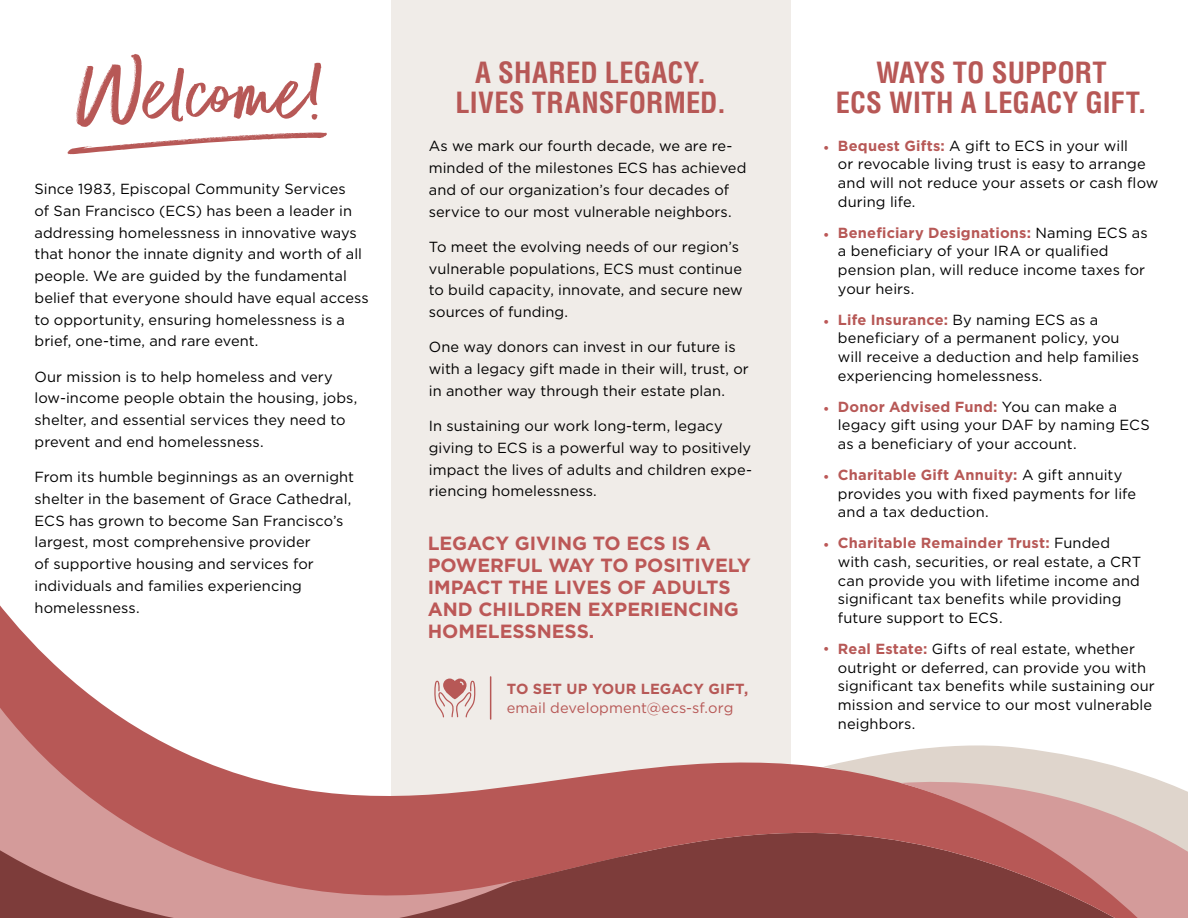
<style>
.page{position:relative;width:1188px;height:918px;background:#fff}
.page>*{position:absolute;margin:0;border:0;box-sizing:border-box;transform-origin:0 0}
.t1{font:91.2px "Better Times";letter-spacing:.005em;color:#b75856}
.t2{font:700 condensed 28.5px/30px "Helvetica LT Std";letter-spacing:.005em;color:#b75856;text-align:center}
.t3{font:700 19.05px/21.9px "Gotham";color:#bc5857}
.t4{font:14.7px/21.8px "Gotham";letter-spacing:.005em;color:#000}
.t5{font:14.7px "Gotham";letter-spacing:.01em;color:#b75856}
.t6{font:700 14.7px "Gotham";letter-spacing:.015em;color:#b75856}
.s1{color:#b75856}
.s2{font-weight:700;color:#b75856}
.s3{color:#bc5857}
</style>
<div class="page">
<div style="left:391px;top:0;width:400px;height:918px;background:#f0ece8"></div>
<svg style="left:0;top:605px;width:1156px;height:313px"></svg>
<svg style="left:516px;top:763px;width:108px;height:155px;background:#aa5e5b"></svg>
<svg style="left:0;top:696px;width:516px;height:222px"></svg>
<svg style="left:901px;top:779px;width:287px;height:139px;background:#ba7e7b"></svg>
<svg style="left:67px;top:132px;width:260px;height:22px"></svg>
<hr style="left:490px;top:677px;width:1px;height:42px;background:#b75856">
<svg style="left:434px;top:679px;width:41px;height:38px"></svg>
<h1 class="t1" style="left:76px;top:43px;width:248px">Welcome!</h1>
<p class="t4" style="left:35px;top:178px;width:336px">Since 1983, Episcopal Community Services<br>of San Francisco (ECS) has been a leader in addressing homelessness in innovative ways that honor the innate dignity and worth of all people. We are guided by the fundamental belief that everyone should have equal access to opportunity, ensuring homelessness is a brief, one-time, and rare event.</p>
<p class="t4" style="left:35px;top:365px;width:324px">Our mission is to help homeless and very low-income people obtain the housing, jobs, shelter, and essential services they need to prevent and end homelessness.</p>
<p class="t4" style="left:35px;top:466px;width:321px">From its humble beginnings as an overnight shelter in the basement of Grace Cathedral, ECS has grown to become San Francisco’s largest, most comprehensive provider<br>of supportive housing and services for individuals and families experiencing homelessness.</p>
<h2 class="t2" style="left:455px;top:58px;width:272px">A SHARED LEGACY.<br>LIVES TRANSFORMED.</h2>
<p class="t4" style="left:429px;top:135px;width:319px">As we mark our fourth decade, we are re&shy;minded of the milestones ECS has achieved and of our organization’s four decades of service to our most vulnerable neighbors.</p>
<p class="t4" style="left:429px;top:236px;width:316px">To meet the evolving needs of our region’s vulnerable populations, ECS must continue to build capacity, innovate, and secure new sources of funding.</p>
<p class="t4" style="left:429px;top:336px;width:322px">One way donors can invest in our future is with a legacy gift made in their will, trust, or in another way through their estate plan.</p>
<p class="t4" style="left:429px;top:415px;width:325px">In sustaining our work long-term, legacy giving to ECS is a powerful way to positively impact the lives of adults and children expe&shy;riencing homelessness.</p>
<p class="t3" style="left:428px;top:533px;width:325px">LEGACY GIVING TO ECS IS A<br>POWERFUL WAY TO POSITIVELY<br>IMPACT THE LIVES OF ADULTS<br>AND CHILDREN EXPERIENCING<br>HOMELESSNESS.</p>
<p class="t6" style="left:507px;top:679px;width:243px">TO SET UP YOUR LEGACY GIFT,</p>
<p class="t5" style="left:507px;top:698px;width:228px">email development@ecs-sf.org</p>
<h2 class="t2" style="left:836px;top:58px;width:313px">WAYS TO SUPPORT<br>ECS WITH A LEGACY GIFT.</h2>
<p class="t4" style="left:838px;top:136px;width:322px;line-height:18.8px;text-indent:-15px"><span class="s1">•</span> <span class="s2">Bequest Gifts:</span> A gift to ECS in your will<br>or revocable living trust is easy to arrange and will not reduce your assets or cash flow during life.</p>
<p class="t4" style="left:838px;top:223px;width:311px;line-height:18.8px;text-indent:-15px"><span class="s3">•</span> <span class="s2">Beneficiary Designations:</span> Naming ECS as a beneficiary of your IRA or qualified pension plan, will reduce income taxes for your heirs.</p>
<p class="t4" style="left:838px;top:310px;width:303px;line-height:18.8px;text-indent:-15px"><span class="s3">•</span> <span class="s2">Life Insurance:</span> By naming ECS as a beneficiary of a permanent policy, you will receive a deduction and help families experiencing homelessness.</p>
<p class="t4" style="left:838px;top:397px;width:313px;line-height:18.8px;text-indent:-15px"><span class="s3">•</span> <span class="s2">Donor Advised Fund:</span> You can make a legacy gift using your DAF by naming ECS as a beneficiary of your account.</p>
<p class="t4" style="left:838px;top:465px;width:300px;line-height:18.8px;text-indent:-15px"><span class="s3">•</span> <span class="s2">Charitable Gift Annuity:</span> A gift annuity provides you with fixed payments for life and a tax deduction.</p>
<p class="t4" style="left:838px;top:533px;width:305px;line-height:18.8px;text-indent:-15px"><span class="s3">•</span> <span class="s2">Charitable Remainder Trust:</span> Funded with cash, securities, or real estate, a CRT can provide you with lifetime income and significant tax benefits while providing future support to ECS.</p>
<p class="t4" style="left:838px;top:639px;width:318px;line-height:18.9px;text-indent:-15px"><span class="s1">•</span> <span class="s2">Real Estate:</span> Gifts of real estate, whether outright or deferred, can provide you with significant tax benefits while sustaining our mission and service to our most vulnerable neighbors.</p>
</div>
